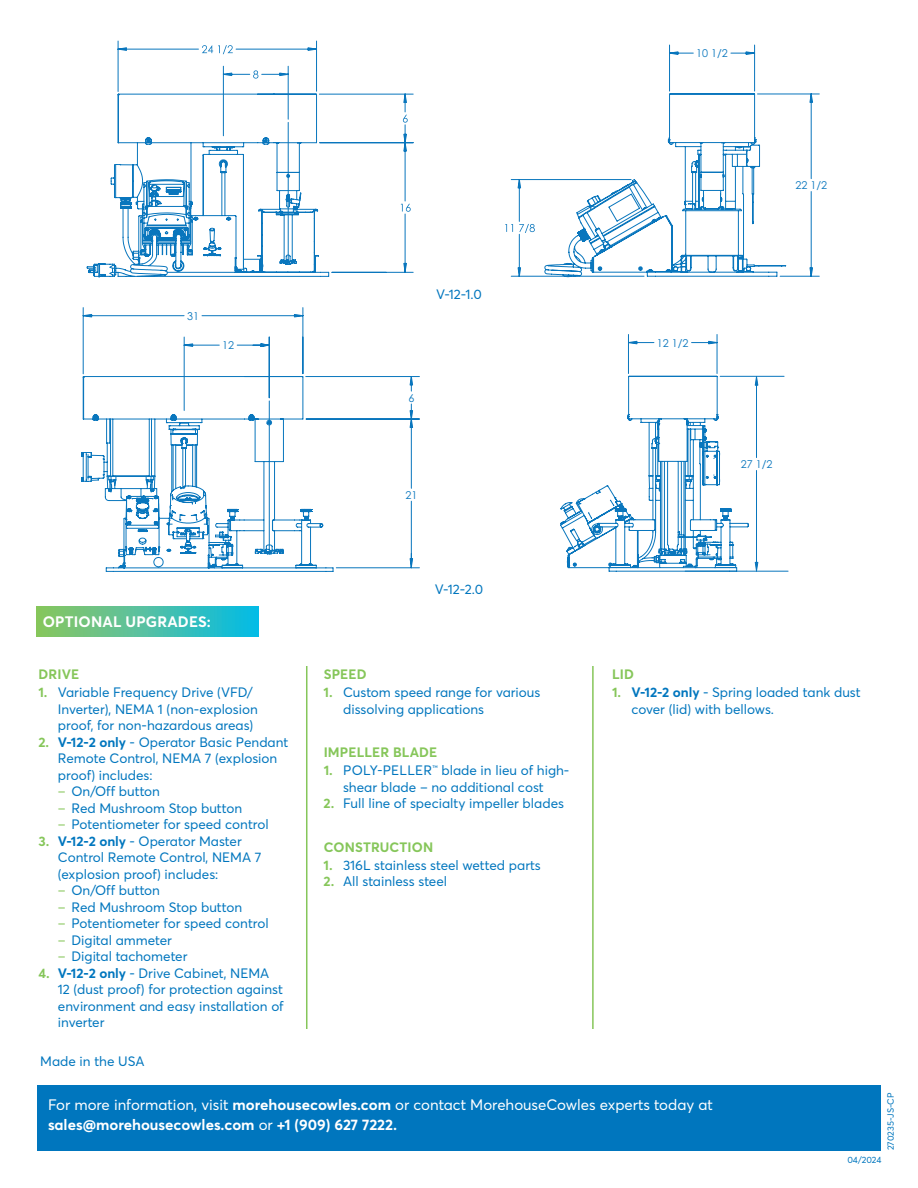
<style>
.page{position:relative;width:918px;height:1188px;background:#fff}
.page>*{position:absolute;margin:0;border:0;box-sizing:border-box;transform-origin:0 0}
.t1{font:15px/19.5px "Averta";color:#fff}
.t2{font:700 15px "Averta";letter-spacing:.01em;color:#fff}
.t3{font:13.5px/16.5px "Averta";color:#0076be}
.t4{font:700 13.5px "Averta";letter-spacing:.01em;color:#86c65a}
.t5{font:10.8px "Century Gothic";color:#0976bd}
.t6{font:9px "Averta";color:#0076be}
.s1{font-weight:700;color:#86c65a}
.s2{font-weight:700}
.s3{color:#86c65a}
</style>
<div class="page">
<div style="left:38px;top:1085px;width:843px;height:65px;background:#0076be"></div>
<svg style="left:81px;top:452px;width:253px;height:120px"></svg>
<svg style="left:82px;top:307px;width:338px;height:261px"></svg>
<svg style="left:83px;top:314px;width:9px;height:3px"></svg>
<svg style="left:294px;top:314px;width:9px;height:3px"></svg>
<svg style="left:261px;top:344px;width:8px;height:2px"></svg>
<svg style="left:184px;top:344px;width:9px;height:2px"></svg>
<svg style="left:410px;top:559px;width:3px;height:8px"></svg>
<svg style="left:410px;top:377px;width:3px;height:8px"></svg>
<svg style="left:410px;top:411px;width:3px;height:16px"></svg>
<svg style="left:560px;top:334px;width:228px;height:238px"></svg>
<div style="left:37px;top:606px;width:221px;height:31px;background:linear-gradient(to right,#91c65f,#09bbe7)"></div>
<hr style="left:306px;top:666px;width:1px;height:363px;background:#86c65a">
<hr style="left:592px;top:666px;width:2px;height:363px;background:#86c65a">
<svg style="left:117px;top:41px;width:297px;height:232px"></svg>
<svg style="left:118px;top:48px;width:8px;height:2px"></svg>
<svg style="left:308px;top:48px;width:9px;height:2px"></svg>
<svg style="left:280px;top:73px;width:8px;height:3px"></svg>
<svg style="left:223px;top:73px;width:9px;height:3px"></svg>
<svg style="left:404px;top:94px;width:2px;height:8px"></svg>
<svg style="left:404px;top:263px;width:2px;height:9px"></svg>
<svg style="left:404px;top:134px;width:2px;height:17px"></svg>
<svg style="left:87px;top:93px;width:242px;height:184px"></svg>
<svg style="left:505px;top:224px;width:3px;height:8px"></svg>
<svg style="left:511px;top:45px;width:309px;height:232px"></svg>
<svg style="left:518px;top:268px;width:3px;height:8px"></svg>
<svg style="left:518px;top:180px;width:3px;height:8px"></svg>
<svg style="left:746px;top:52px;width:9px;height:2px"></svg>
<svg style="left:670px;top:52px;width:8px;height:2px"></svg>
<svg style="left:810px;top:268px;width:3px;height:8px"></svg>
<svg style="left:810px;top:94px;width:3px;height:8px"></svg>
<svg style="left:544px;top:93px;width:242px;height:184px"></svg>
<p class="t5" style="left:696px;top:46px;width:33px">10 1/2</p>
<p class="t5" style="left:795px;top:178px;width:33px">22 1/2</p>
<p class="t5" style="left:187px;top:308px;width:13px">31</p>
<p class="t5" style="left:222px;top:338px;width:13px">12</p>
<p class="t3" style="left:436px;top:285px;width:47px">V-12-1.0</p>
<p class="t5" style="left:408px;top:390px;width:7px">6</p>
<p class="t5" style="left:405px;top:487px;width:13px">21</p>
<p class="t5" style="left:657px;top:335px;width:33px">12 1/2</p>
<p class="t5" style="left:741px;top:457px;width:33px">27 1/2</p>
<p class="t2" style="left:43px;top:611px;width:170px">OPTIONAL UPGRADES:</p>
<p class="t4" style="left:39px;top:665px;width:42px">DRIVE</p>
<p class="t3" style="left:58px;top:684px;width:202px;text-indent:-19px"><span class="s1">1.</span> Variable Frequency Drive (VFD/<br>Inverter), NEMA 1 (non-explosion proof, for non-hazardous areas)</p>
<p class="t3" style="left:58px;top:733px;width:232px;text-indent:-19px"><span class="s1">2.</span> <span class="s2">V-12-2 only</span> - Operator Basic Pendant<br>Remote Control, NEMA 7 (explosion proof) includes:<br><span class="s3">‒</span> On/Off button<br><span class="s3">‒</span> Red Mushroom Stop button<br><span class="s3">‒</span> Potentiometer for speed control</p>
<p class="t3" style="left:58px;top:832px;width:212px;text-indent:-19px"><span class="s1">3.</span> <span class="s2">V-12-2 only</span> - Operator Master<br>Control Remote Control, NEMA 7 (explosion proof) includes:<br><span class="s3">‒</span> On/Off button<br><span class="s3">‒</span> Red Mushroom Stop button<br><span class="s3">‒</span> Potentiometer for speed control <span class="s3">‒</span> Digital ammeter<br><span class="s3">‒</span> Digital tachometer</p>
<p class="t3" style="left:58px;top:964px;width:227px;text-indent:-19px"><span class="s1">4.</span> <span class="s2">V-12-2 only</span> - Drive Cabinet, NEMA<br>12 (dust proof) for protection against environment and easy installation of inverter</p>
<p class="t3" style="left:40px;top:1053px;width:106px">Made in the USA</p>
<p class="t3" style="left:435px;top:580px;width:50px">V-12-2.0</p>
<p class="t4" style="left:324px;top:665px;width:44px">SPEED</p>
<p class="t3" style="left:343px;top:684px;width:199px;text-indent:-19px"><span class="s1">1.</span> Custom speed range for various dissolving applications</p>
<p class="t4" style="left:324px;top:743px;width:115px">IMPELLER BLADE</p>
<p class="t3" style="left:324px;top:762px;width:247px;text-align:center"><span class="s1">1.</span> POLY-PELLER<sup>™</sup> blade in lieu of high&shy;shear blade – no additional cost</p>
<p class="t3" style="left:324px;top:795px;width:242px"><span class="s1">2.</span> Full line of specialty impeller blades</p>
<p class="t4" style="left:324px;top:837px;width:111px">CONSTRUCTION</p>
<p class="t3" style="left:324px;top:856px;width:219px"><span class="s1">1.</span> 316L stainless steel wetted parts</p>
<p class="t3" style="left:324px;top:873px;width:125px"><span class="s1">2.</span> All stainless steel</p>
<p class="t4" style="left:612px;top:665px;width:23px">LID</p>
<p class="t3" style="left:631px;top:684px;width:231px;text-indent:-19px"><span class="s1">1.</span> <span class="s2">V-12-2 only</span> - Spring loaded tank dust cover (lid) with bellows.</p>
<p class="t1" style="left:48px;top:1095px;width:666px">For more information, visit <span class="s2">morehousecowles.com</span> or contact MorehouseCowles experts today at <span class="s2">sales@morehousecowles.com</span> or <span class="s2">+1 (909) 627 7222.</span></p>
<p class="t6" style="left:885px;top:1150px;width:59px;rotate:-90deg">270235-JS-CP</p>
<p class="t6" style="left:847px;top:1154px;width:36px">04/2024</p>
</div>
